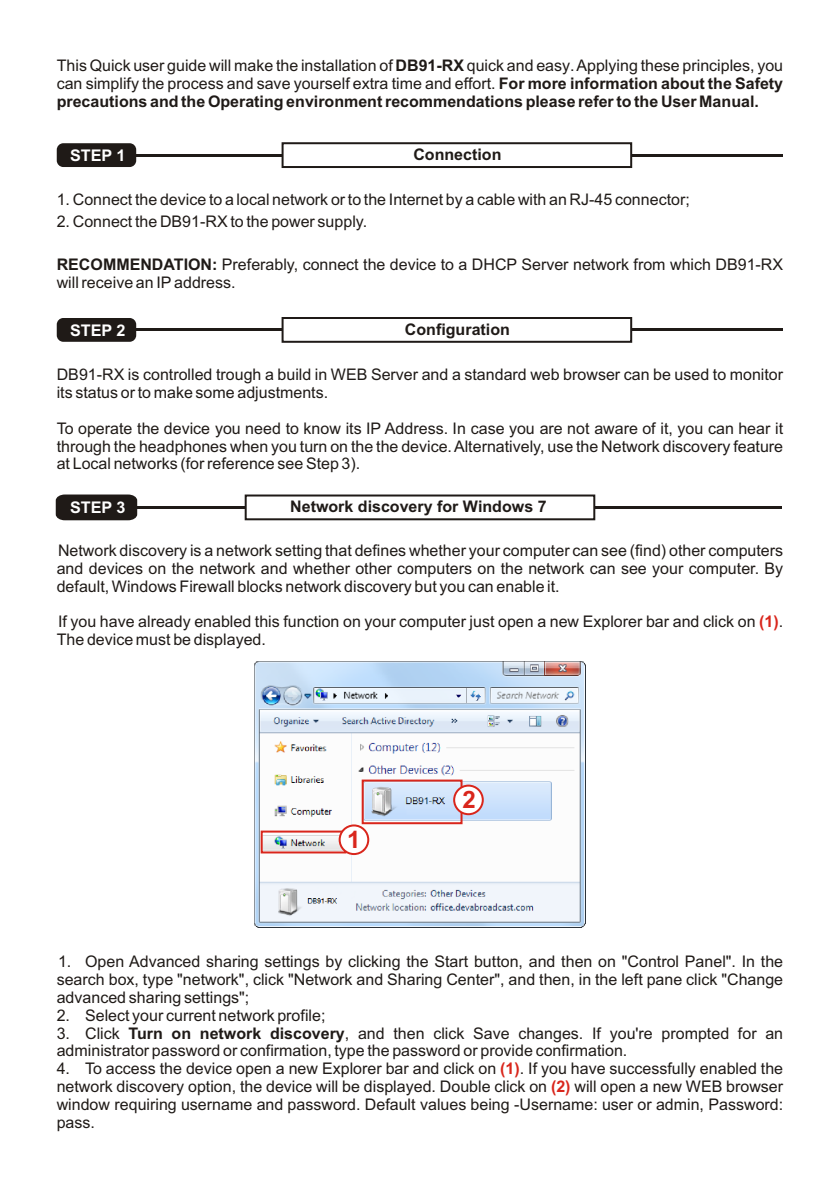
<style>
.page{position:relative;width:840px;height:1191px;background:#fff}
.page>*{position:absolute;margin:0;border:0;box-sizing:border-box;transform-origin:0 0}
.t1{font:700 24px "Arial";color:#d9261c}
.t2{font:16px/17.8px "Arial";color:#1f1a17;text-align:justify}
.t3{font:700 16px "Arial";color:#1f1a17}
.t4{font:700 16px "Arial";color:#fff}
.s1{font-weight:700}
.s2{font-weight:700;color:#d9261c}
</style>
<div class="page">
<img style="left:254px;top:661px;width:331px;height:266px">
<hr style="left:130px;top:154px;width:652px;height:3px;background:#1f1a17">
<div style="left:57px;top:143px;width:79px;height:24px;background:#1f1a17;border-radius:7px"></div>
<svg style="left:281px;top:142px;width:351px;height:26px"></svg>
<hr style="left:130px;top:328px;width:652px;height:3px;background:#1f1a17">
<div style="left:57px;top:318px;width:79px;height:24px;background:#1f1a17;border-radius:7px"></div>
<svg style="left:281px;top:317px;width:351px;height:26px"></svg>
<div style="left:260px;top:830px;width:86px;height:23px;border:2px solid #d9261c"></div>
<svg style="left:338px;top:824px;width:31px;height:31px"></svg>
<div style="left:361px;top:779px;width:101px;height:45px;border:2px solid #d9261c"></div>
<div style="left:453px;top:784px;width:30px;height:31px;background:#fff;border:2px solid #d9261c;border-radius:50%"></div>
<hr style="left:99px;top:506px;width:682px;height:2px;background:#1f1a17">
<svg style="left:243px;top:494px;width:353px;height:27px"></svg>
<svg style="left:55px;top:494px;width:83px;height:27px;background:#312c2a"></svg>
<p class="t2" style="left:57px;top:58px;width:727px">This Quick user guide will make the installation of <span class="s1">DB91-RX</span> quick and easy. Applying these principles, you can simplify the process and save yourself extra time and effort. <span class="s1">For more information about the Safety precautions and the Operating environment recommendations please refer to the User Manual.</span></p>
<p class="t4" style="left:70px;top:149px;width:57px">STEP 1</p>
<p class="t3" style="left:413px;top:148px;width:89px">Connection</p>
<p class="t2" style="left:57px;top:192px;width:634px">1. Connect the device to a local network or to the Internet by a cable with an RJ-45 connector;</p>
<p class="t2" style="left:57px;top:214px;width:312px">2. Connect the DB91-RX to the power supply.</p>
<p class="t2" style="left:57px;top:257px;width:727px"><span class="s1">RECOMMENDATION:</span> Preferably, connect the device to a DHCP Server network from which DB91-RX will receive an IP address.</p>
<p class="t4" style="left:70px;top:324px;width:57px">STEP 2</p>
<p class="t3" style="left:404px;top:323px;width:106px">Configuration</p>
<p class="t2" style="left:57px;top:367px;width:727px">DB91-RX is controlled trough a build in WEB Server and a standard web browser can be used to monitor its status or to make some adjustments.</p>
<p class="t2" style="left:57px;top:421px;width:727px">To operate the device you need to know its IP Address. In case you are not aware of it, you can hear it through the headphones when you turn on the the device. Alternatively, use the Network discovery feature at Local networks (for reference see Step 3).</p>
<p class="t4" style="left:70px;top:501px;width:57px">STEP 3</p>
<p class="t3" style="left:290px;top:501px;width:258px">Network discovery for Windows 7</p>
<p class="t2" style="left:57px;top:543px;width:727px">Network discovery is a network setting that defines whether your computer can see (find) other computers and devices on the network and whether other computers on the network can see your computer. By default, Windows Firewall blocks network discovery but you can enable it.</p>
<p class="t2" style="left:57px;top:614px;width:727px">If you have already enabled this function on your computer just open a new Explorer bar and click on <span class="s2">(1)</span>.<br>The device must be displayed.</p>
<h1 class="t1" style="left:347px;top:831px;width:15px">1</h1>
<h1 class="t1" style="left:462px;top:790px;width:15px">2</h1>
<p class="t2" style="left:57px;top:954px;width:727px">1. Open Advanced sharing settings by clicking the Start button, and then on "Control Panel". In the search box, type "network", click "Network and Sharing Center", and then, in the left pane click "Change advanced sharing settings";</p>
<p class="t2" style="left:57px;top:1007px;width:270px">2. Select your current network profile;</p>
<p class="t2" style="left:57px;top:1025px;width:727px">3. Click <span class="s1">Turn on network discovery</span>, and then click Save changes. If you're prompted for an administrator password or confirmation, type the password or provide confirmation.</p>
<p class="t2" style="left:57px;top:1061px;width:727px">4. To access the device open a new Explorer bar and click on <span class="s2">(1)</span>. If you have successfully enabled the network discovery option, the device will be displayed. Double click on <span class="s2">(2)</span> will open a new WEB browser window requiring username and password. Default values being -Username: user or admin, Password: pass.</p>
</div>
